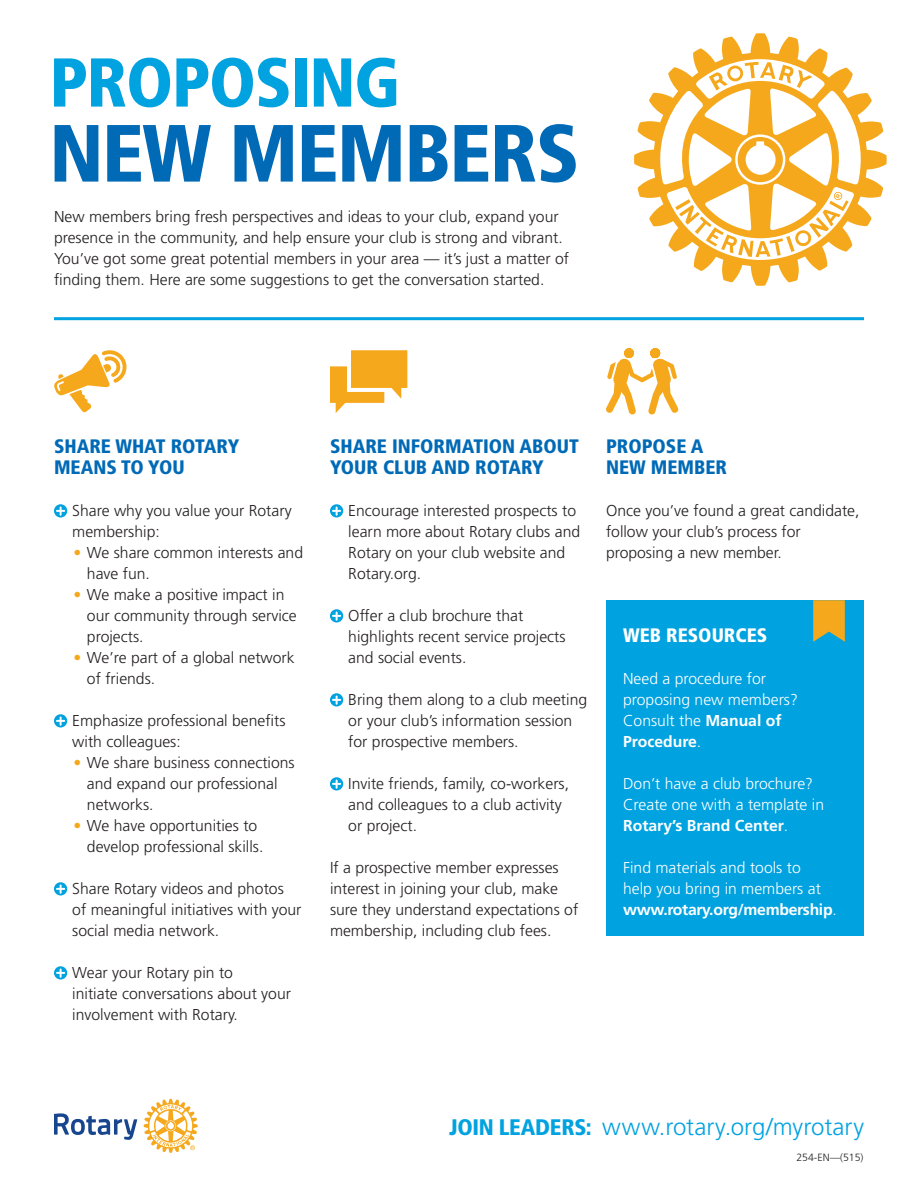
<style>
.page{position:relative;width:918px;height:1188px;background:#fff}
.page>*{position:absolute;margin:0;border:0;box-sizing:border-box;transform-origin:0 0}
.t1{font:900 condensed 81px "Frutiger LT Std";letter-spacing:-.02em;color:#016ab6}
.t2{font:900 condensed 69px "Frutiger LT Std";letter-spacing:-.02em;color:#00a2e0}
.t3{font:300 24px "Frutiger LT Std";color:#00a2e0}
.t4{font:900 condensed 19.5px/21px "Frutiger LT Std";color:#016ab6}
.t5{font:900 condensed 19.5px "Frutiger LT Std";color:#fff}
.t6{font:300 15.75px/21px "Frutiger LT Std";color:#231f20}
.t7{font:300 15.75px/21px "Frutiger LT Std";color:#fff}
.t8{font:300 10.5px "Frutiger LT Std";color:#231f20}
.s1{color:#f5a81c}
.s2{font-weight:700}
.s3{font-weight:900;font-stretch:condensed;font-size:22.5px}
</style>
<div class="page">
<div style="left:606px;top:600px;width:258px;height:336px;background:#00a2e0"></div>
<svg style="left:54px;top:504px;width:13px;height:14px"></svg>
<svg style="left:54px;top:714px;width:13px;height:14px"></svg>
<svg style="left:54px;top:882px;width:13px;height:14px"></svg>
<svg style="left:54px;top:966px;width:13px;height:14px"></svg>
<svg style="left:330px;top:504px;width:13px;height:14px"></svg>
<svg style="left:330px;top:609px;width:13px;height:14px"></svg>
<svg style="left:330px;top:693px;width:13px;height:14px"></svg>
<svg style="left:330px;top:777px;width:13px;height:14px"></svg>
<svg style="left:634px;top:33px;width:253px;height:253px"></svg>
<svg style="left:834px;top:192px;width:8px;height:8px"></svg>
<svg style="left:606px;top:348px;width:73px;height:67px"></svg>
<svg style="left:330px;top:350px;width:77px;height:63px"></svg>
<svg style="left:54px;top:350px;width:73px;height:63px"></svg>
<svg style="left:54px;top:1113px;width:83px;height:27px"></svg>
<svg style="left:144px;top:1099px;width:54px;height:54px"></svg>
<hr style="left:54px;top:317px;width:810px;height:3px;background:#00a2e0">
<svg style="left:813px;top:600px;width:32px;height:42px"></svg>
<h2 class="t2" style="left:50px;top:41px;width:352px">PROPOSING</h2>
<h1 class="t1" style="left:50px;top:105px;width:532px">NEW MEMBERS</h1>
<p class="t6" style="left:54px;top:206px;width:517px">New members bring fresh perspectives and ideas to your club, expand your presence in the community, and help ensure your club is strong and vibrant.<br>You’ve got some great potential members in your area — it’s just a matter of finding them. Here are some suggestions to get the conversation started.</p>
<p class="t4" style="left:54px;top:436px;width:187px">SHARE WHAT ROTARY<br>MEANS TO YOU</p>
<p class="t6" style="left:72px;top:500px;width:221px">Share why you value your Rotary membership:</p>
<p class="t6" style="left:87px;top:542px;width:218px;text-indent:-13px"><span class="s1">•</span> We share common interests and have fun.</p>
<p class="t6" style="left:87px;top:584px;width:211px;text-indent:-13px"><span class="s1">•</span> We make a positive impact in our community through service projects.</p>
<p class="t6" style="left:87px;top:647px;width:209px;text-indent:-13px"><span class="s1">•</span> We’re part of a global network of friends.</p>
<p class="t6" style="left:72px;top:710px;width:215px">Emphasize professional benefits with colleagues:</p>
<p class="t6" style="left:87px;top:752px;width:209px;text-indent:-13px"><span class="s1">•</span> We share business connections and expand our professional networks.</p>
<p class="t6" style="left:87px;top:815px;width:178px;text-indent:-13px"><span class="s1">•</span> We have opportunities to develop professional skills.</p>
<p class="t6" style="left:72px;top:878px;width:231px">Share Rotary videos and photos of meaningful initiatives with your social media network.</p>
<p class="t6" style="left:72px;top:962px;width:220px">Wear your Rotary pin to<br>initiate conversations about your involvement with Rotary.</p>
<p class="t4" style="left:330px;top:436px;width:250px">SHARE INFORMATION ABOUT<br>YOUR CLUB AND ROTARY</p>
<p class="t6" style="left:348px;top:500px;width:233px">Encourage interested prospects to learn more about Rotary clubs and<br>Rotary on your club website and<br>Rotary.org.</p>
<p class="t6" style="left:348px;top:605px;width:219px">Offer a club brochure that highlights recent service projects and social events.</p>
<p class="t6" style="left:348px;top:689px;width:240px">Bring them along to a club meeting or your club’s information session for prospective members.</p>
<p class="t6" style="left:348px;top:773px;width:222px">Invite friends, family, co-workers, and colleagues to a club activity or project.</p>
<p class="t6" style="left:330px;top:857px;width:250px">If a prospective member expresses interest in joining your club, make sure they understand expectations of membership, including club fees.</p>
<p class="t4" style="left:606px;top:436px;width:123px">PROPOSE A<br>NEW MEMBER</p>
<p class="t6" style="left:606px;top:500px;width:255px">Once you’ve found a great candidate, follow your club’s process for proposing a new member.</p>
<p class="t5" style="left:623px;top:623px;width:146px">WEB RESOURCES</p>
<p class="t7" style="left:623px;top:668px;width:176px">Need a procedure for proposing new members?<br>Consult the <span class="s2">Manual of<br>Procedure</span>.</p>
<p class="t7" style="left:623px;top:773px;width:202px">Don’t have a club brochure?<br>Create one with a template in<br><span class="s2">Rotary’s Brand Center</span>.</p>
<p class="t7" style="left:623px;top:857px;width:215px">Find materials and tools to<br>help you bring in members at <span class="s2">www.rotary.org/membership</span>.</p>
<h3 class="t3" style="left:449px;top:1113px;width:416px"><span class="s3">JOIN LEADERS:</span> www.rotary.org/myrotary</h3>
<p class="t8" style="left:796px;top:1152px;width:69px">254-EN—(515)</p>
</div>
